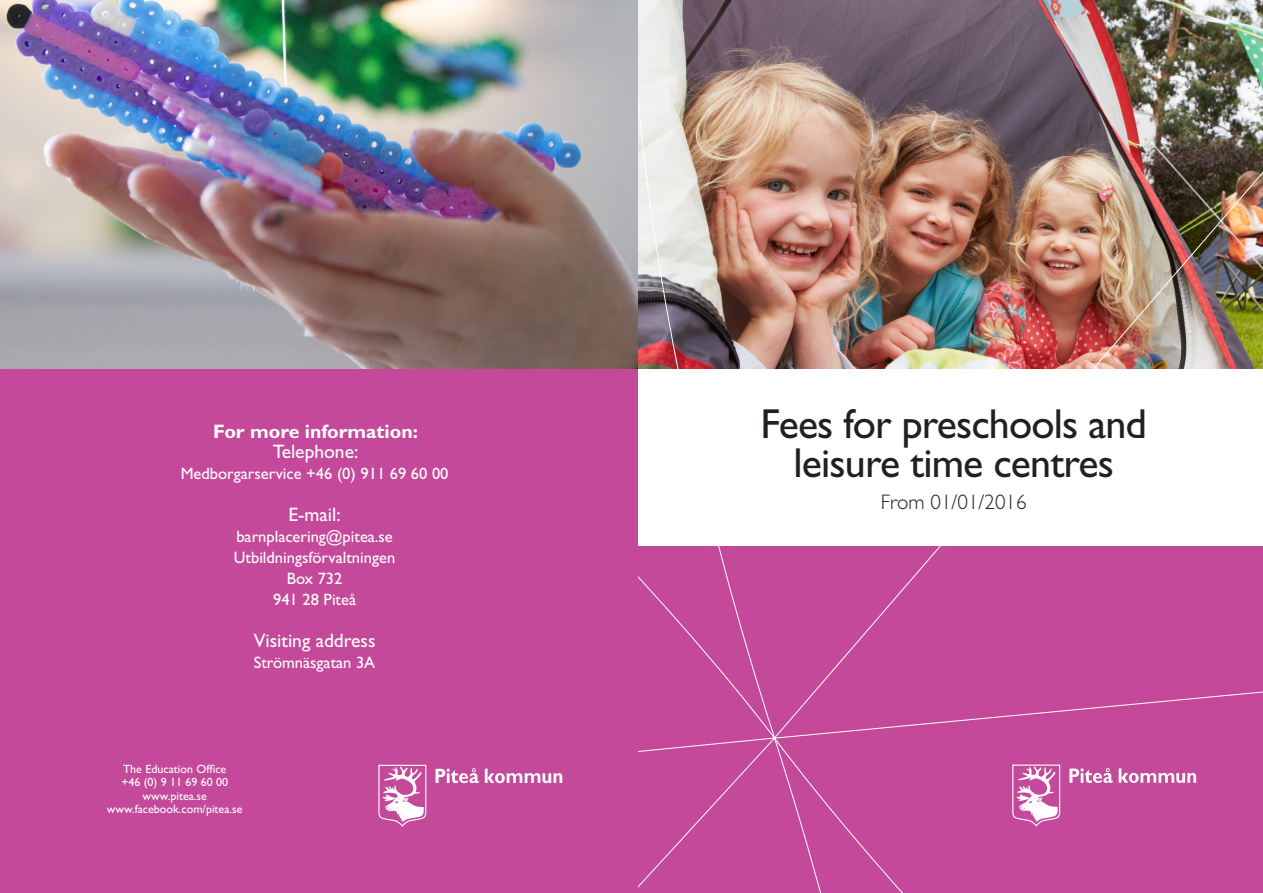
<style>
.page{position:relative;width:1263px;height:893px;background:#fff}
.page>*{position:absolute;margin:0;border:0;box-sizing:border-box;transform-origin:0 0}
.t1{font:42px/39px "Gill Sans Std";letter-spacing:-.02em;color:#231f20;text-align:center}
.t2{font:300 21px "Gill Sans Std";color:#231f20}
.t3{font:700 19.5px/19.6px "Gill Sans Std";color:#fff;text-align:center}
.t4{font:19.5px "Gill Sans Std";color:#fff}
.t5{font:16.5px/20.9px "Gill Sans Std";color:#fff;text-align:center}
.t6{font:12px "Gill Sans Std";color:#fff}
.s1{font-weight:400}
</style>
<div class="page">
<img style="left:638px;top:0;width:625px;height:893px">
<svg style="left:1069px;top:768px;width:44px;height:15px"></svg>
<svg style="left:1119px;top:768px;width:77px;height:15px"></svg>
<svg style="left:1012px;top:765px;width:49px;height:62px"></svg>
<div style="left:0;top:364px;width:638px;height:529px;background:#c5499b"></div>
<img style="left:0;top:0;width:638px;height:369px">
<svg style="left:436px;top:768px;width:43px;height:15px"></svg>
<svg style="left:485px;top:769px;width:77px;height:14px"></svg>
<svg style="left:378px;top:765px;width:49px;height:62px"></svg>
<p class="t3" style="left:213px;top:422px;width:206px">For more information:<br><span class="s1">Telephone:</span></p>
<p class="t5" style="left:181px;top:463px;width:269px">Medborgarservice +46 (0) 911 69 60 00</p>
<p class="t4" style="left:288px;top:503px;width:54px">E-mail:</p>
<p class="t5" style="left:234px;top:526px;width:163px">barnplacering@pitea.se<br>Utbildningsförvaltningen<br>Box 732<br>941 28 Piteå</p>
<p class="t4" style="left:254px;top:629px;width:123px">Visiting address</p>
<p class="t5" style="left:254px;top:652px;width:123px">Strömnäsgatan 3A</p>
<p class="t6" style="left:123px;top:762px;width:105px">The Education Office</p>
<p class="t6" style="left:121px;top:775px;width:108px">+46 (0) 9 11 69 60 00</p>
<p class="t6" style="left:143px;top:789px;width:66px">www.pitea.se</p>
<p class="t6" style="left:107px;top:802px;width:137px">www.facebook.com/pitea.se</p>
<p class="t1" style="left:760px;top:404px;width:388px">Fees for preschools and leisure time centres</p>
<p class="t2" style="left:881px;top:491px;width:147px">From 01/01/2016</p>
</div>
